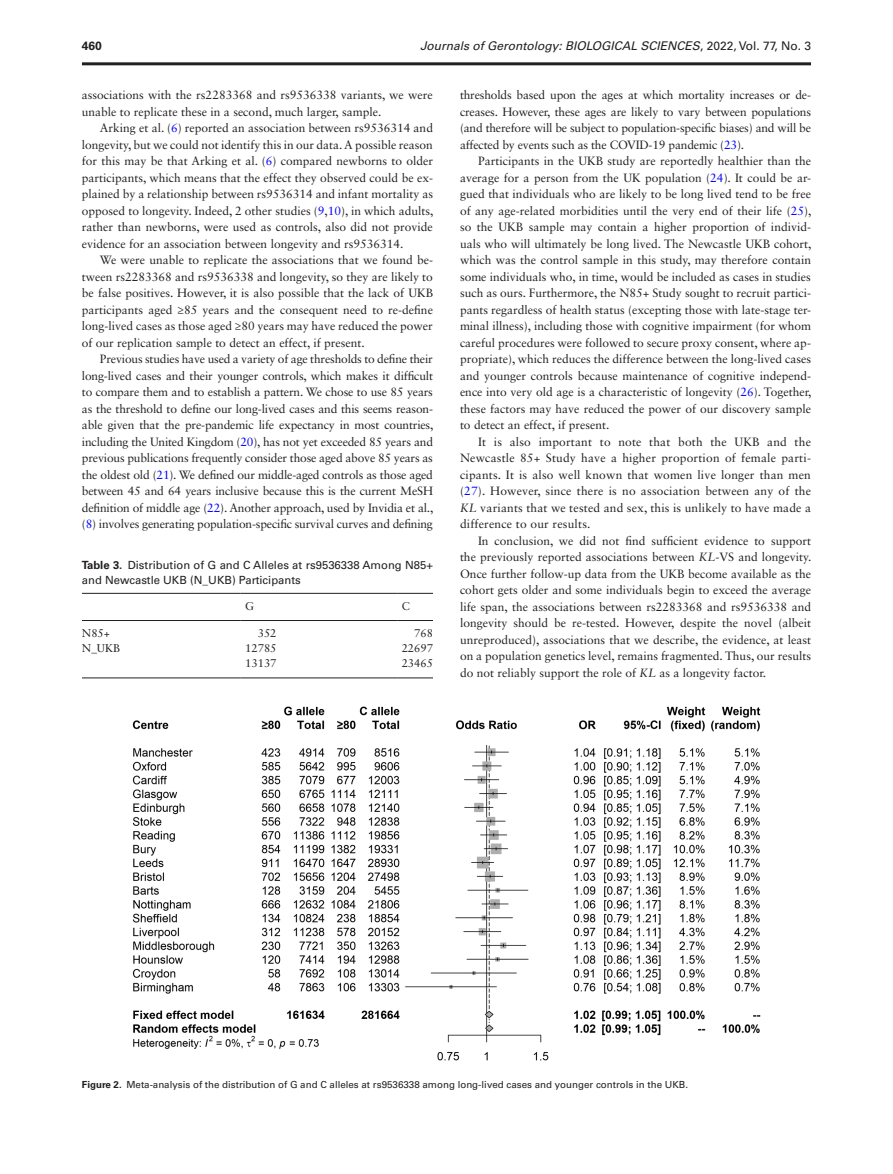
<style>
.page{position:relative;width:893px;height:1174px;background:#fff}
.page>*{position:absolute;margin:0;border:0;box-sizing:border-box;transform-origin:0 0}
.t1{font:12px/16.5px "Sabon LT Std";color:#231f20;text-align:justify}
.t2{font:italic 12px "Univers LT Std";color:#231f20}
.t3{font:700 12px "Univers LT Std";color:#231f20}
.t4{font:11.25px/15px "Univers LT Std";color:#231f20}
.t5{font:11.25px "Sabon LT Std";color:#231f20}
.t6{font:9.75px "Univers LT Std";color:#231f20}
.s1{font-style:normal}
.s2{color:#00f}
.s3{font-weight:700}
.s4{font-style:italic}
</style>
<div class="page">
<hr style="left:82px;top:593px;width:159px;height:1px;background:#231f20">
<hr style="left:241px;top:593px;width:156px;height:1px;background:#231f20">
<hr style="left:397px;top:593px;width:36px;height:1px;background:#231f20">
<hr style="left:82px;top:620px;width:159px;height:1px;background:#231f20">
<hr style="left:241px;top:620px;width:156px;height:1px;background:#231f20">
<hr style="left:397px;top:620px;width:36px;height:1px;background:#231f20">
<hr style="left:82px;top:677px;width:159px;height:1px;background:#231f20">
<hr style="left:241px;top:677px;width:156px;height:1px;background:#231f20">
<hr style="left:397px;top:677px;width:36px;height:1px;background:#231f20">
<img style="left:132px;top:706px;width:629px;height:355px">
<hr style="left:82px;top:62px;width:729px;height:3px;background:#231f20">
<p class="t3" style="left:82px;top:39px;width:22px">460</p>
<p class="t2" style="left:420px;top:39px;width:392px">Journals of Gerontology: BIOLOGICAL SCIENCES<span class="s1">, 2022, Vol. 77, No. 3</span></p>
<p class="t1" style="left:82px;top:87px;width:352px">associations with the rs2283368 and rs9536338 variants, we were unable to replicate these in a second, much larger, sample.</p>
<p class="t1" style="left:82px;top:120px;width:353px;text-indent:18px">Arking et al. (<span class="s2">6</span>) reported an association between rs9536314 and longevity, but we could not identify this in our data. A possible reason for this may be that Arking et al. (<span class="s2">6</span>) compared newborns to older participants, which means that the effect they observed could be ex&shy;plained by a relationship between rs9536314 and infant mortality as opposed to longevity. Indeed, 2 other studies (<span class="s2">9</span>,<span class="s2">10</span>), in which adults, rather than newborns, were used as controls, also did not provide evidence for an association between longevity and rs9536314.</p>
<p class="t1" style="left:82px;top:252px;width:353px;text-indent:18px">We were unable to replicate the associations that we found be&shy;tween rs2283368 and rs9536338 and longevity, so they are likely to be false positives. However, it is also possible that the lack of UKB participants aged ≥85 years and the consequent need to re-define long-lived cases as those aged ≥80 years may have reduced the power of our replication sample to detect an effect, if present.</p>
<p class="t1" style="left:82px;top:351px;width:353px;text-indent:18px">Previous studies have used a variety of age thresholds to define their long-lived cases and their younger controls, which makes it difficult to compare them and to establish a pattern. We chose to use 85 years as the threshold to define our long-lived cases and this seems reason&shy;able given that the pre-pandemic life expectancy in most countries, including the United Kingdom (<span class="s2">20</span>), has not yet exceeded 85 years and previous publications frequently consider those aged above 85 years as the oldest old (<span class="s2">21</span>). We defined our middle-aged controls as those aged between 45 and 64 years inclusive because this is the current MeSH definition of middle age (<span class="s2">22</span>). Another approach, used by Invidia et al., (<span class="s2">8</span>) involves generating population-specific survival curves and defining</p>
<p class="t4" style="left:82px;top:557px;width:353px"><span class="s3">Table 3.</span> Distribution of G and C Alleles at rs9536338 Among N85+ and Newcastle UKB (N_UKB) Participants</p>
<p class="t5" style="left:245px;top:599px;width:10px">G</p>
<p class="t5" style="left:402px;top:599px;width:10px">C</p>
<p class="t5" style="left:82px;top:627px;width:30px">N85+</p>
<p class="t5" style="left:258px;top:627px;width:20px">352</p>
<p class="t5" style="left:414px;top:627px;width:20px">768</p>
<p class="t5" style="left:82px;top:642px;width:40px">N_UKB</p>
<p class="t5" style="left:245px;top:642px;width:33px">12785</p>
<p class="t5" style="left:402px;top:642px;width:33px">22697</p>
<p class="t5" style="left:245px;top:657px;width:33px">13137</p>
<p class="t5" style="left:402px;top:657px;width:33px">23465</p>
<p class="t1" style="left:460px;top:87px;width:353px">thresholds based upon the ages at which mortality increases or de&shy;creases. However, these ages are likely to vary between populations (and therefore will be subject to population-specific biases) and will be affected by events such as the COVID-19 pandemic (<span class="s2">23</span>).</p>
<p class="t1" style="left:460px;top:153px;width:353px;text-indent:18px">Participants in the UKB study are reportedly healthier than the average for a person from the UK population (<span class="s2">24</span>). It could be ar&shy;gued that individuals who are likely to be long lived tend to be free of any age-related morbidities until the very end of their life (<span class="s2">25</span>), so the UKB sample may contain a higher proportion of individ&shy;uals who will ultimately be long lived. The Newcastle UKB cohort, which was the control sample in this study, may therefore contain some individuals who, in time, would be included as cases in studies such as ours. Furthermore, the N85+ Study sought to recruit partici&shy;pants regardless of health status (excepting those with late-stage ter&shy;minal illness), including those with cognitive impairment (for whom careful procedures were followed to secure proxy consent, where ap&shy;propriate), which reduces the difference between the long-lived cases and younger controls because maintenance of cognitive independ&shy;ence into very old age is a characteristic of longevity (<span class="s2">26</span>). Together, these factors may have reduced the power of our discovery sample to detect an effect, if present.</p>
<p class="t1" style="left:460px;top:433px;width:353px;text-indent:18px">It is also important to note that both the UKB and the Newcastle 85+ Study have a higher proportion of female parti&shy;cipants. It is also well known that women live longer than men (<span class="s2">27</span>). However, since there is no association between any of the <span class="s4">KL</span> variants that we tested and sex, this is unlikely to have made a difference to our results.</p>
<p class="t1" style="left:460px;top:532px;width:353px;text-indent:18px">In conclusion, we did not find sufficient evidence to support the previously reported associations between <span class="s4">KL</span>-VS and longevity.<br>Once further follow-up data from the UKB become available as the cohort gets older and some individuals begin to exceed the average life span, the associations between rs2283368 and rs9536338 and longevity should be re-tested. However, despite the novel (albeit unreproduced), associations that we describe, the evidence, at least on a population genetics level, remains fragmented. Thus, our results do not reliably support the role of <span class="s4">KL</span> as a longevity factor.</p>
<p class="t6" style="left:82px;top:1079px;width:608px"><span class="s3">Figure 2.</span> Meta-analysis of the distribution of G and C alleles at rs9536338 among long-lived cases and younger controls in the UKB.</p>
</div>
